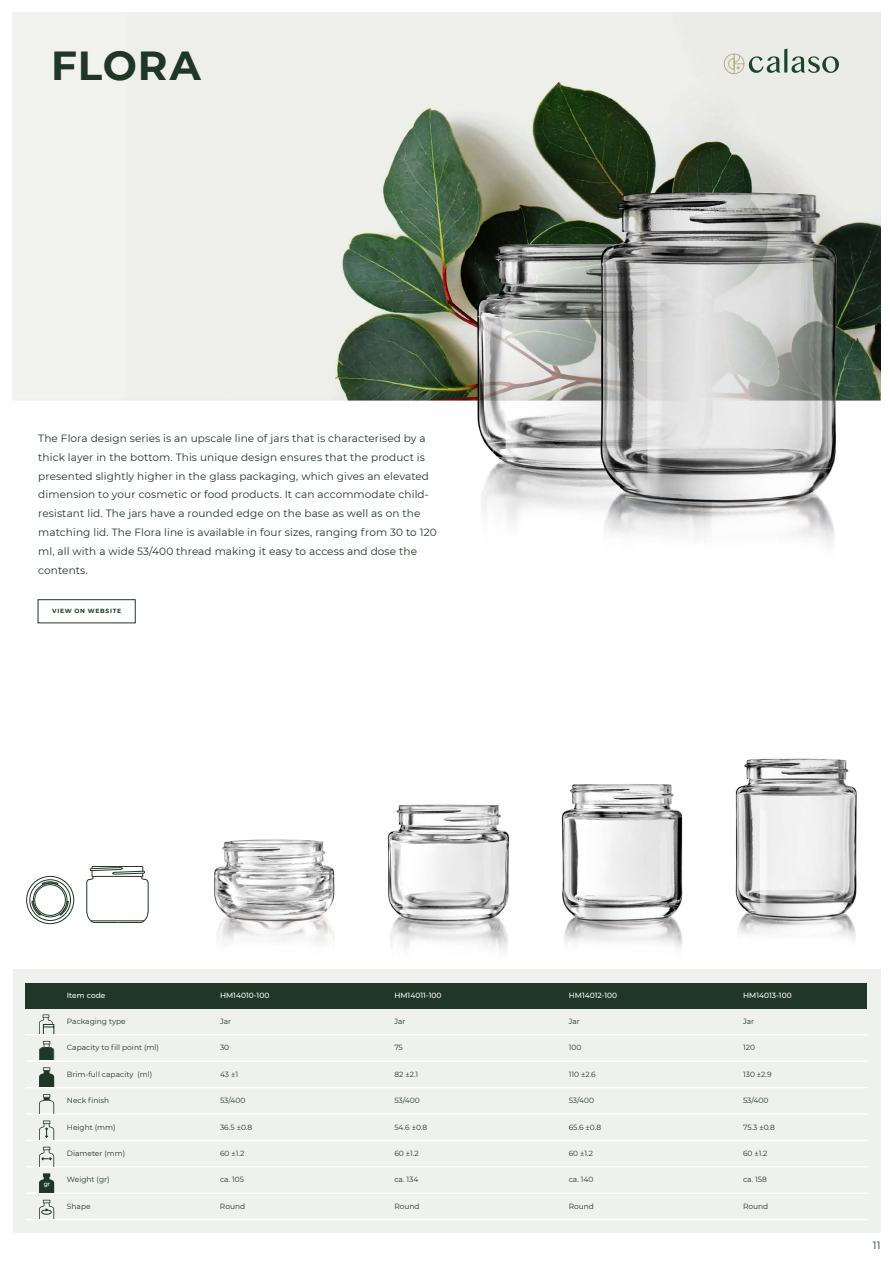
<style>
.page{position:relative;width:893px;height:1263px;background:#fff}
.page>*{position:absolute;margin:0;border:0;box-sizing:border-box;transform-origin:0 0}
.t1{font:700 40.5px "Montserrat";letter-spacing:.025em;color:#203627}
.t2{font:10.5px/18.8px "Montserrat";letter-spacing:.01em;color:#203627}
.t3{font:7.5px "Montserrat";color:#203627}
.t4{font:500 7.5px "Montserrat";color:#fff}
.t5{font:500 6.15px "Montserrat";color:#fff}
.t6{font:700 6px "Montserrat";letter-spacing:.115em;color:#203627}
</style>
<div class="page">
<svg style="left:27px;top:876px;width:47px;height:48px"></svg>
<div style="left:26px;top:876px;width:48px;height:48px;border:1px solid #203828;border-radius:50%"></div>
<svg style="left:30px;top:880px;width:41px;height:40px"></svg>
<div style="left:30px;top:879px;width:41px;height:42px;border:1px solid #203828;border-radius:50%"></div>
<svg style="left:33px;top:883px;width:34px;height:34px"></svg>
<div style="left:33px;top:883px;width:34px;height:34px;border:1px solid #203828;border-radius:50%"></div>
<div style="left:35px;top:885px;width:30px;height:30px;background:#fff;border-radius:50%"></div>
<div style="left:35px;top:884px;width:31px;height:31px;border:1px solid #203828;border-radius:50%"></div>
<svg style="left:42px;top:880px;width:16px;height:5px"></svg>
<svg style="left:60px;top:901px;width:9px;height:14px"></svg>
<svg style="left:32px;top:897px;width:9px;height:18px"></svg>
<svg style="left:86px;top:866px;width:62px;height:57px"></svg>
<img style="left:13px;top:13px;width:867px;height:532px">
<img style="left:561px;top:784px;width:122px;height:165px">
<img style="left:735px;top:758px;width:122px;height:182px">
<img style="left:214px;top:839px;width:121px;height:104px">
<img style="left:387px;top:804px;width:123px;height:147px">
<div style="left:13px;top:969px;width:867px;height:264px;background:#eff1ec"></div>
<div style="left:26px;top:983px;width:841px;height:25px;background:#203627"></div>
<hr style="left:26px;top:1219px;width:841px;height:1px;background:#fff">
<hr style="left:26px;top:1192px;width:841px;height:2px;background:#fff">
<hr style="left:26px;top:1166px;width:841px;height:1px;background:#fff">
<hr style="left:26px;top:1139px;width:841px;height:2px;background:#fff">
<hr style="left:26px;top:1113px;width:841px;height:2px;background:#fff">
<hr style="left:26px;top:1087px;width:841px;height:1px;background:#fff">
<hr style="left:26px;top:1060px;width:841px;height:2px;background:#fff">
<hr style="left:26px;top:1034px;width:841px;height:1px;background:#fff">
<svg style="left:39px;top:1041px;width:15px;height:19px"></svg>
<svg style="left:39px;top:1014px;width:15px;height:19px"></svg>
<svg style="left:39px;top:1067px;width:15px;height:20px"></svg>
<svg style="left:39px;top:1120px;width:15px;height:19px"></svg>
<svg style="left:39px;top:1147px;width:15px;height:19px"></svg>
<svg style="left:39px;top:1200px;width:15px;height:19px"></svg>
<svg style="left:39px;top:1094px;width:15px;height:19px"></svg>
<svg style="left:39px;top:1173px;width:15px;height:19px"></svg>
<div style="left:38px;top:599px;width:97px;height:24px;border:1px solid #203627"></div>
<svg style="left:724px;top:49px;width:115px;height:25px;background:#c0c8bf"></svg>
<h1 class="t1" style="left:51px;top:37px;width:151px">FLORA</h1>
<p class="t2" style="left:38px;top:429px;width:400px">The Flora design series is an upscale line of jars that is characterised by a thick layer in the bottom. This unique design ensures that the product is presented slightly higher in the glass packaging, which gives an elevated dimension to your cosmetic or food products. It can accommodate child&shy;resistant lid. The jars have a rounded edge on the base as well as on the matching lid. The Flora line is available in four sizes, ranging from 30 to 120 ml, all with a wide 53/400 thread making it easy to access and dose the contents.</p>
<p class="t6" style="left:52px;top:607px;width:70px">VIEW ON WEBSITE</p>
<p class="t5" style="left:44px;top:1180px;width:8px">gr</p>
<p class="t4" style="left:67px;top:990px;width:40px">Item code</p>
<p class="t4" style="left:220px;top:990px;width:51px">HM14010-100</p>
<p class="t4" style="left:394px;top:990px;width:49px">HM14011-100</p>
<p class="t4" style="left:569px;top:990px;width:50px">HM14012-100</p>
<p class="t4" style="left:743px;top:990px;width:50px">HM14013-100</p>
<p class="t3" style="left:67px;top:1016px;width:60px">Packaging type</p>
<p class="t3" style="left:220px;top:1016px;width:13px">Jar</p>
<p class="t3" style="left:394px;top:1016px;width:13px">Jar</p>
<p class="t3" style="left:569px;top:1016px;width:13px">Jar</p>
<p class="t3" style="left:743px;top:1016px;width:13px">Jar</p>
<p class="t3" style="left:67px;top:1042px;width:94px">Capacity to fill point (ml)</p>
<p class="t3" style="left:220px;top:1042px;width:11px">30</p>
<p class="t3" style="left:394px;top:1042px;width:10px">75</p>
<p class="t3" style="left:569px;top:1042px;width:14px">100</p>
<p class="t3" style="left:743px;top:1042px;width:13px">120</p>
<p class="t3" style="left:67px;top:1069px;width:87px">Brim-full capacity (ml)</p>
<p class="t3" style="left:220px;top:1069px;width:20px">43 ±1</p>
<p class="t3" style="left:394px;top:1069px;width:25px">82 ±2.1</p>
<p class="t3" style="left:569px;top:1069px;width:29px">110 ±2.6</p>
<p class="t3" style="left:743px;top:1069px;width:30px">130 ±2.9</p>
<p class="t3" style="left:67px;top:1095px;width:44px">Neck finish</p>
<p class="t3" style="left:220px;top:1095px;width:27px">53/400</p>
<p class="t3" style="left:394px;top:1095px;width:27px">53/400</p>
<p class="t3" style="left:569px;top:1095px;width:27px">53/400</p>
<p class="t3" style="left:743px;top:1095px;width:27px">53/400</p>
<p class="t3" style="left:67px;top:1122px;width:50px">Height (mm)</p>
<p class="t3" style="left:220px;top:1122px;width:34px">36.5 ±0.8</p>
<p class="t3" style="left:394px;top:1122px;width:35px">54.6 ±0.8</p>
<p class="t3" style="left:569px;top:1122px;width:34px">65.6 ±0.8</p>
<p class="t3" style="left:743px;top:1122px;width:34px">75.3 ±0.8</p>
<p class="t3" style="left:67px;top:1148px;width:60px">Diameter (mm)</p>
<p class="t3" style="left:220px;top:1148px;width:26px">60 ±1.2</p>
<p class="t3" style="left:394px;top:1148px;width:26px">60 ±1.2</p>
<p class="t3" style="left:569px;top:1148px;width:26px">60 ±1.2</p>
<p class="t3" style="left:743px;top:1148px;width:26px">60 ±1.2</p>
<p class="t3" style="left:67px;top:1174px;width:44px">Weight (gr)</p>
<p class="t3" style="left:220px;top:1174px;width:26px">ca. 105</p>
<p class="t3" style="left:394px;top:1174px;width:26px">ca. 134</p>
<p class="t3" style="left:569px;top:1174px;width:26px">ca. 140</p>
<p class="t3" style="left:743px;top:1174px;width:25px">ca. 158</p>
<p class="t3" style="left:67px;top:1201px;width:25px">Shape</p>
<p class="t3" style="left:220px;top:1201px;width:27px">Round</p>
<p class="t3" style="left:394px;top:1201px;width:27px">Round</p>
<p class="t3" style="left:569px;top:1201px;width:27px">Round</p>
<p class="t3" style="left:743px;top:1201px;width:27px">Round</p>
<p class="t2" style="left:873px;top:1235px;width:9px">11</p>
</div>
